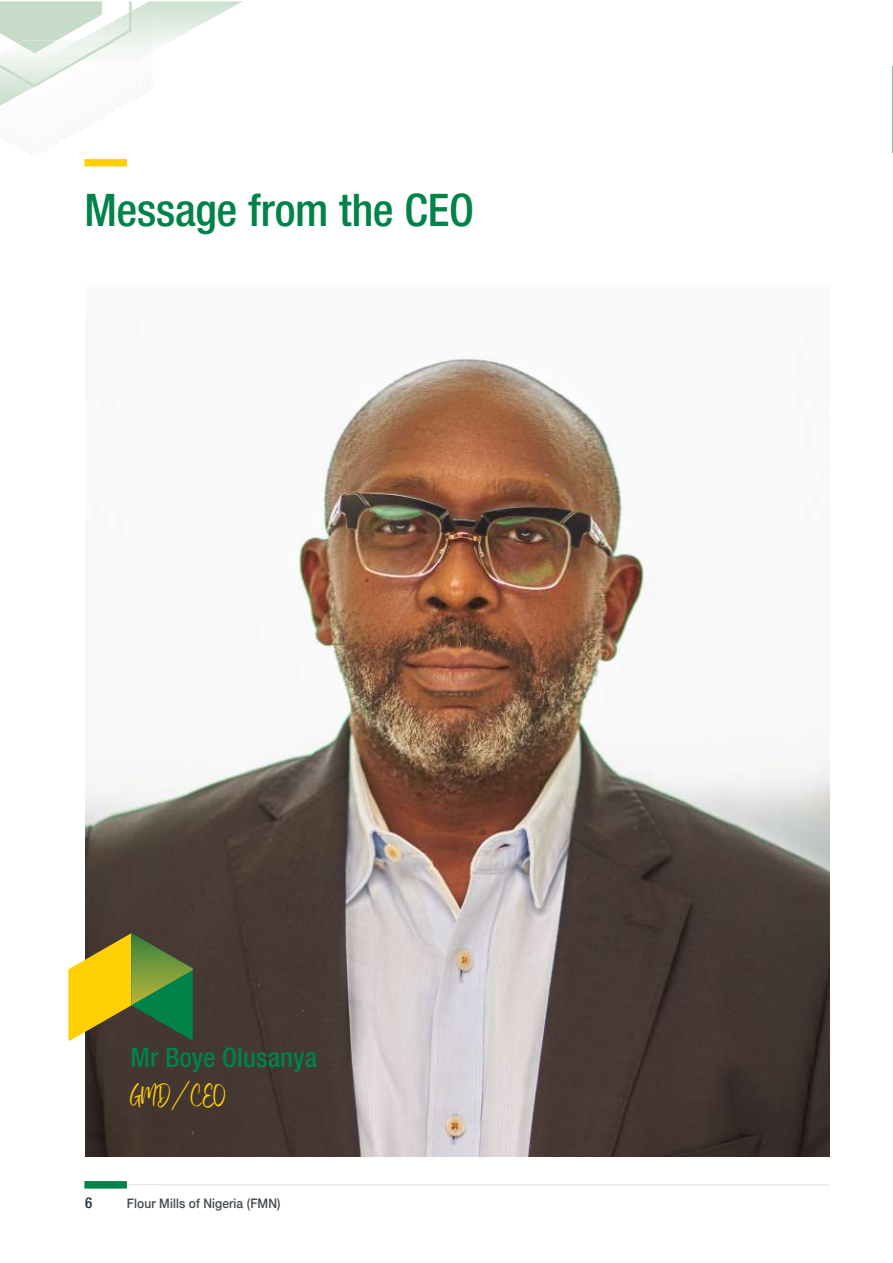
<style>
.page{position:relative;width:893px;height:1263px;background:#fff}
.page>*{position:absolute;margin:0;border:0;box-sizing:border-box;transform-origin:0 0}
.t1{font:500 condensed 45px "Helvetica Neue LT Std";letter-spacing:-.005em;color:#008348}
.t2{font:33px "Stylish Garden";color:#ffd105}
.t3{font:500 condensed 27px "Helvetica Neue LT Std";color:#008348}
.t4{font:500 condensed 15px "Helvetica Neue LT Std";color:#203141}
.t5{font:500 13.2px "Helvetica Neue LT Std";letter-spacing:.01em;color:#42494e;scale:.91 1}
</style>
<div class="page">
<img style="left:0;top:1px;width:153px;height:154px">
<svg style="left:153px;top:1px;width:90px;height:45px"></svg>
<img style="left:79px;top:1px;width:74px;height:60px">
<img style="left:0;top:40px;width:81px;height:66px">
<img style="left:42px;top:40px;width:76px;height:21px">
<hr style="left:85px;top:1184px;width:744px;height:1px;background:#d8dfe6">
<div style="left:84px;top:1181px;width:43px;height:7px;background:#008348"></div>
<div style="left:84px;top:159px;width:43px;height:7px;background:#ffd105"></div>
<img style="left:85px;top:358px;width:744px;height:799px">
<svg style="left:68px;top:933px;width:125px;height:107px;background:#899131"></svg>
<div style="left:130px;top:1047px;width:187px;height:64px;background:#443731"></div>
<hr style="left:892px;top:66px;width:1px;height:87px;background:#008348">
<h1 class="t1" style="left:84px;top:183px;width:391px">Message from the CEO</h1>
<h3 class="t3" style="left:131px;top:1041px;width:188px">Mr Boye Olusanya</h3>
<h2 class="t2" style="left:131px;top:1077px;width:97px">GMD/CEO</h2>
<p class="t4" style="left:85px;top:1194px;width:9px">6</p>
<p class="t5" style="left:127px;top:1196px;width:170px">Flour Mills of Nigeria (FMN)</p>
</div>
